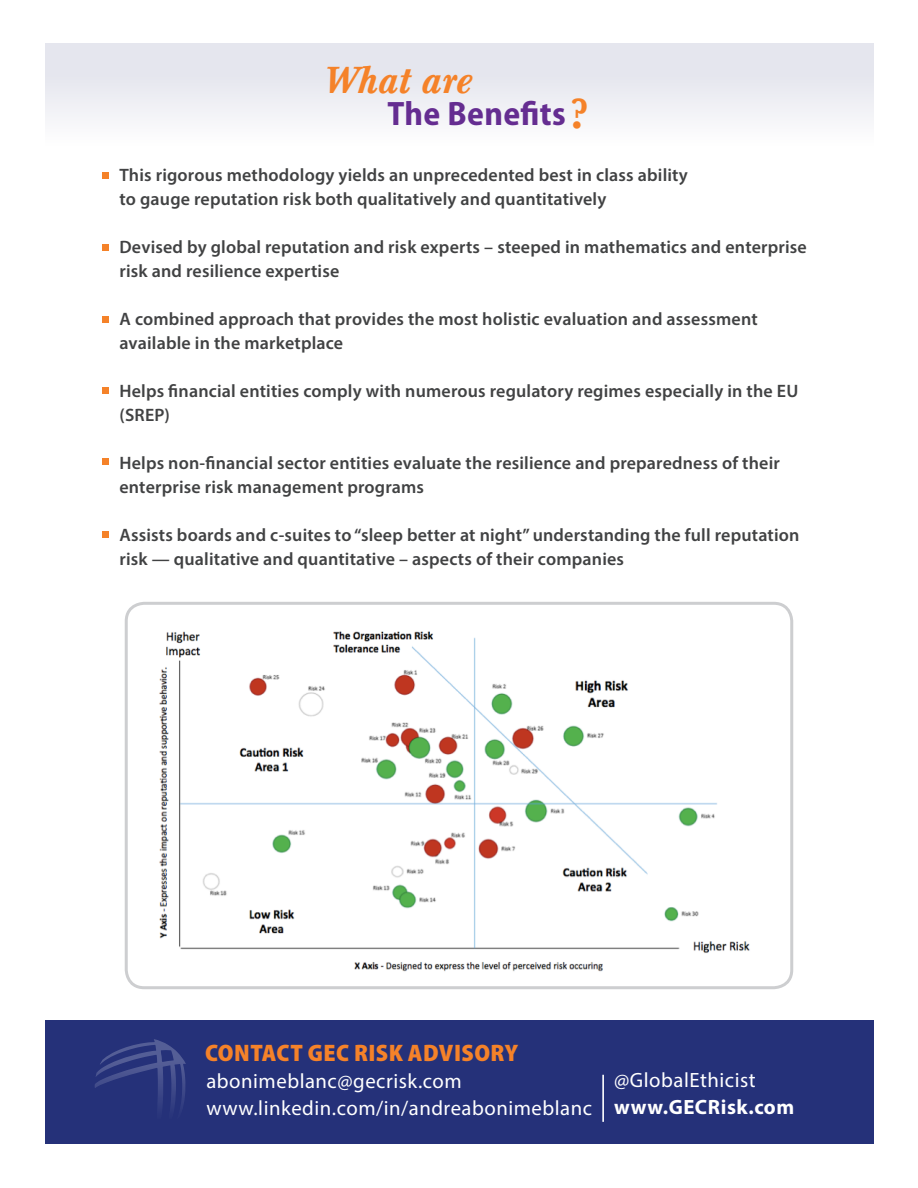
<style>
.page{position:relative;width:918px;height:1188px;background:#fff}
.page>*{position:absolute;margin:0;border:0;box-sizing:border-box;transform-origin:0 0}
.t1{font:500 43.2px "Baskerville T";color:#f58229}
.t2{font:italic 500 39px "Baskerville T";letter-spacing:.01em;color:#f58229}
.t3{font:700 semi-condensed 33.9px "Myriad Pro";letter-spacing:.01em;color:#652d91}
.t4{font:900 semi-condensed 24px "Myriad Pro";letter-spacing:.02em;color:#f58229}
.t5{font:20.7px "Myriad Pro";letter-spacing:.025em;color:#fff}
.t6{font:700 20.7px "Myriad Pro";letter-spacing:.025em;color:#fff}
.gec_gold_square{font:600 18px/24px "Myriad Pro";letter-spacing:.01em;color:#414243}
</style>
<div class="page">
<div style="left:45px;top:44px;width:828px;height:106px;background:linear-gradient(to bottom,#dfe0ea,#fdfdfe)"></div>
<div style="left:125px;top:602px;width:668px;height:387px;border:3px solid #cdced0;border-radius:18px"></div>
<div style="left:45px;top:1020px;width:828px;height:124px;background:#253179"></div>
<svg style="left:95px;top:1039px;width:91px;height:69px"></svg>
<hr style="left:602px;top:1075px;width:2px;height:47px;background:#fff">
<img style="left:159px;top:631px;width:591px;height:341px">
<div style="left:103px;top:172px;width:6px;height:7px;background:#f58229"></div>
<svg style="left:103px;top:245px;width:6px;height:6px"></svg>
<svg style="left:103px;top:317px;width:6px;height:6px"></svg>
<svg style="left:103px;top:388px;width:6px;height:6px"></svg>
<svg style="left:103px;top:459px;width:6px;height:6px"></svg>
<svg style="left:103px;top:531px;width:6px;height:6px"></svg>
<p class="t2" style="left:323px;top:57px;width:151px">What are</p>
<p class="t3" style="left:388px;top:94px;width:180px">The Benefits</p>
<p class="t1" style="left:570px;top:88px;width:20px">?</p>
<p class="gec_gold_square" style="left:119px;top:163px;width:570px">This rigorous methodology yields an unprecedented best in class ability to gauge reputation risk both qualitatively and quantitatively</p>
<p class="gec_gold_square" style="left:119px;top:235px;width:689px">Devised by global reputation and risk experts – steeped in mathematics and enterprise risk and resilience expertise</p>
<p class="gec_gold_square" style="left:119px;top:307px;width:640px">A combined approach that provides the most holistic evaluation and assessment available in the marketplace</p>
<p class="gec_gold_square" style="left:119px;top:379px;width:680px">Helps financial entities comply with numerous regulatory regimes especially in the EU (SREP)</p>
<p class="gec_gold_square" style="left:119px;top:451px;width:662px">Helps non-financial sector entities evaluate the resilience and preparedness of their enterprise risk management programs</p>
<p class="gec_gold_square" style="left:119px;top:523px;width:682px">Assists boards and c-suites to “sleep better at night” understanding the full reputation risk — qualitative and quantitative – aspects of their companies</p>
<p class="t4" style="left:205px;top:1039px;width:315px">CONTACT GEC RISK ADVISORY</p>
<p class="t5" style="left:206px;top:1068px;width:257px">abonimeblanc@gecrisk.com</p>
<p class="t5" style="left:206px;top:1095px;width:387px">www.linkedin.com/in/andreabonimeblanc</p>
<p class="t5" style="left:614px;top:1068px;width:143px">@GlobalEthicist</p>
<p class="t6" style="left:614px;top:1094px;width:182px">www.GECRisk.com</p>
</div>
